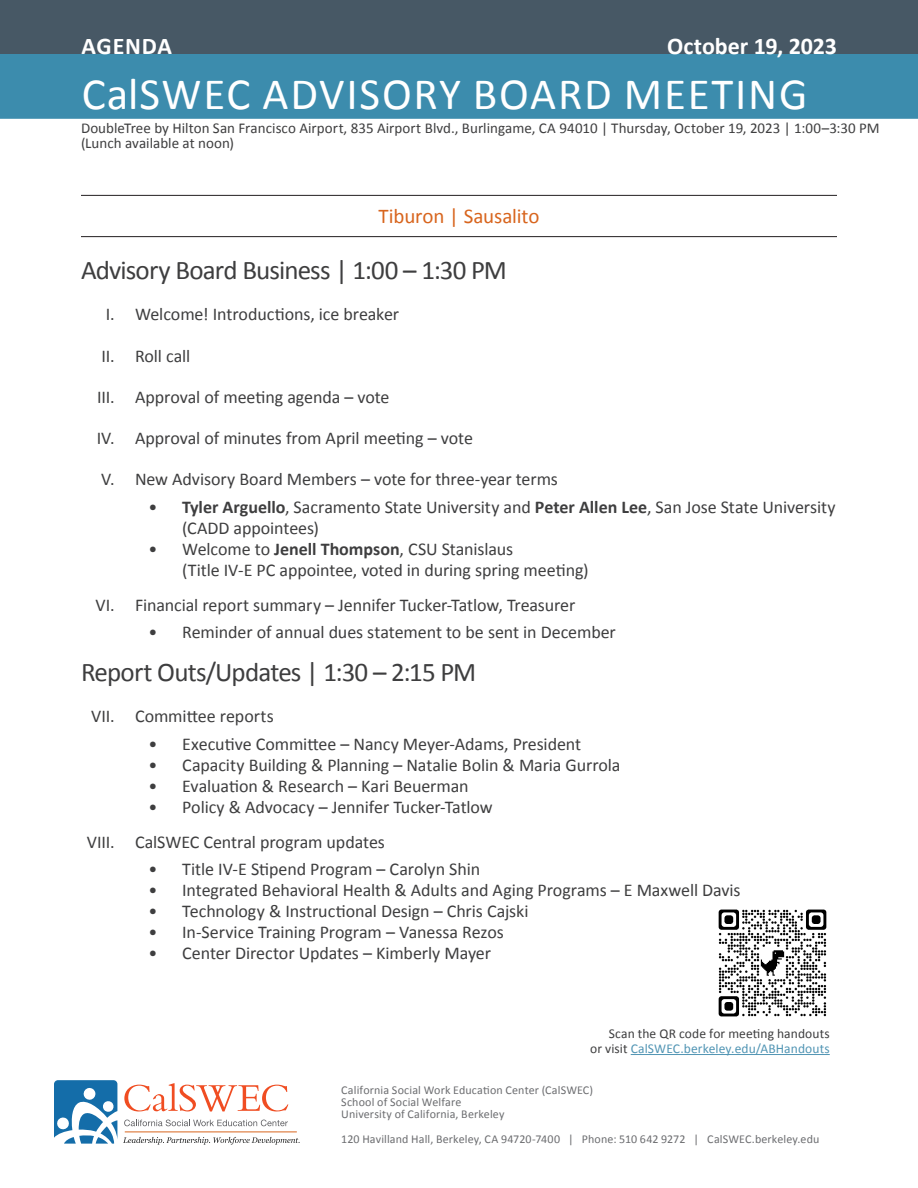
<style>
.page{position:relative;width:918px;height:1188px;background:#fff}
.page>*{position:absolute;margin:0;border:0;box-sizing:border-box;transform-origin:0 0}
.t1{font:45px "Calibri";letter-spacing:.04em;color:#fff}
.Head_A{font:27px "Calibri";letter-spacing:-.03em;color:#3e3e3f}
.t2{font:700 24px "Calibri";color:#fff}
.Quotation_head{font:21px "Calibri";letter-spacing:-.005em;color:#d8651e}
.t3{font:18px/21px "Calibri";letter-spacing:-.005em;color:#3e3e3f}
.Text_acknowledgements{font:15px "Calibri";letter-spacing:.005em;color:#3e3e3f}
.t4{font:13.5px/15px "Calibri";letter-spacing:.01em;color:#3e3e3f;text-align:right}
.t5{font:12px/12px "Calibri";letter-spacing:.01em;color:#6c6d70}
.s1{font-weight:700}
.s2{color:#5195b4}
</style>
<div class="page">
<svg style="left:123px;top:1137px;width:177px;height:8px"></svg>
<hr style="left:125px;top:1132px;width:172px;height:1px;background:#d8651e">
<svg style="left:124px;top:1083px;width:164px;height:28px"></svg>
<svg style="left:124px;top:1120px;width:164px;height:6px"></svg>
<svg style="left:54px;top:1080px;width:63px;height:64px"></svg>
<div style="left:0;top:0;width:918px;height:54px;background:#475865"></div>
<div style="left:0;top:54px;width:918px;height:65px;background:#3c8cad"></div>
<img style="left:718px;top:909px;width:109px;height:108px">
<hr style="left:631px;top:1054px;width:199px;height:1px;background:#5195b4">
<hr style="left:81px;top:195px;width:756px;height:1px;background:#231f20">
<hr style="left:81px;top:236px;width:756px;height:1px;background:#231f20">
<h3 class="t2" style="left:81px;top:29px;width:92px">AGENDA</h3>
<h3 class="t2" style="left:667px;top:29px;width:171px">October 19, 2023</h3>
<p class="t1" style="left:82px;top:63px;width:727px">CalSWEC ADVISORY BOARD MEETING</p>
<p class="Text_acknowledgements" style="left:81px;top:117px;width:800px">DoubleTree by Hilton San Francisco Airport, 835 Airport Blvd., Burlingame, CA 94010 | Thursday, October 19, 2023 | 1:00–3:30 PM</p>
<p class="Text_acknowledgements" style="left:81px;top:132px;width:155px">(Lunch available at noon)</p>
<p class="Quotation_head" style="left:378px;top:201px;width:163px">Tiburon | Sausalito</p>
<p class="Head_A" style="left:81px;top:251px;width:428px">Advisory Board Business | 1:00 – 1:30 PM</p>
<p class="t3" style="left:106px;top:303px;width:295px">I. Welcome! Introductions, ice breaker</p>
<p class="t3" style="left:101px;top:345px;width:91px">II. Roll call</p>
<p class="t3" style="left:97px;top:386px;width:294px">III. Approval of meeting agenda – vote</p>
<p class="t3" style="left:97px;top:427px;width:378px">IV. Approval of minutes from April meeting – vote</p>
<p class="t3" style="left:101px;top:468px;width:458px">V. New Advisory Board Members – vote for three-year terms</p>
<p class="t3" style="left:182px;top:496px;width:655px;text-indent:-34px">• <span class="s1">Tyler Arguello</span>, Sacramento State University and <span class="s1">Peter Allen Lee</span>, San Jose State University (CADD appointees)</p>
<p class="t3" style="left:182px;top:538px;width:408px;text-indent:-34px">• Welcome to <span class="s1">Jenell Thompson</span>, CSU Stanislaus<br>(Title IV-E PC appointee, voted in during spring meeting)</p>
<p class="t3" style="left:96px;top:594px;width:481px">VI. Financial report summary – Jennifer Tucker-Tatlow, Treasurer</p>
<p class="t3" style="left:148px;top:621px;width:469px">• Reminder of annual dues statement to be sent in December</p>
<p class="Head_A" style="left:81px;top:653px;width:397px">Report Outs/Updates | 1:30 – 2:15 PM</p>
<p class="t3" style="left:91px;top:705px;width:184px">VII. Committee reports</p>
<p class="t3" style="left:148px;top:733px;width:434px">• Executive Committee – Nancy Meyer-Adams, President</p>
<p class="t3" style="left:148px;top:754px;width:474px">• Capacity Building &amp; Planning – Natalie Bolin &amp; Maria Gurrola</p>
<p class="t3" style="left:148px;top:775px;width:322px">• Evaluation &amp; Research – Kari Beuerman</p>
<p class="t3" style="left:148px;top:796px;width:346px">• Policy &amp; Advocacy – Jennifer Tucker-Tatlow</p>
<p class="t3" style="left:87px;top:831px;width:300px">VIII. CalSWEC Central program updates</p>
<p class="t3" style="left:148px;top:858px;width:333px">• Title IV-E Stipend Program – Carolyn Shin</p>
<p class="t3" style="left:148px;top:879px;width:594px">• Integrated Behavioral Health &amp; Adults and Aging Programs – E Maxwell Davis</p>
<p class="t3" style="left:148px;top:900px;width:381px">• Technology &amp; Instructional Design – Chris Cajski</p>
<p class="t3" style="left:148px;top:921px;width:357px">• In-Service Training Program – Vanessa Rezos</p>
<p class="t3" style="left:148px;top:942px;width:344px">• Center Director Updates – Kimberly Mayer</p>
<p class="t4" style="left:590px;top:1026px;width:241px">Scan the QR code for meeting handouts<br>or visit <span class="s2">CalSWEC.berkeley.edu/ABHandouts</span></p>
<p class="t5" style="left:341px;top:1083px;width:253px">California Social Work Education Center (CalSWEC)<br>School of Social Welfare<br>University of California, Berkeley</p>
<p class="t5" style="left:341px;top:1133px;width:480px">120 Havilland Hall, Berkeley, CA 94720-7400 | Phone: 510 642 9272 | CalSWEC.berkeley.edu</p>
</div>
